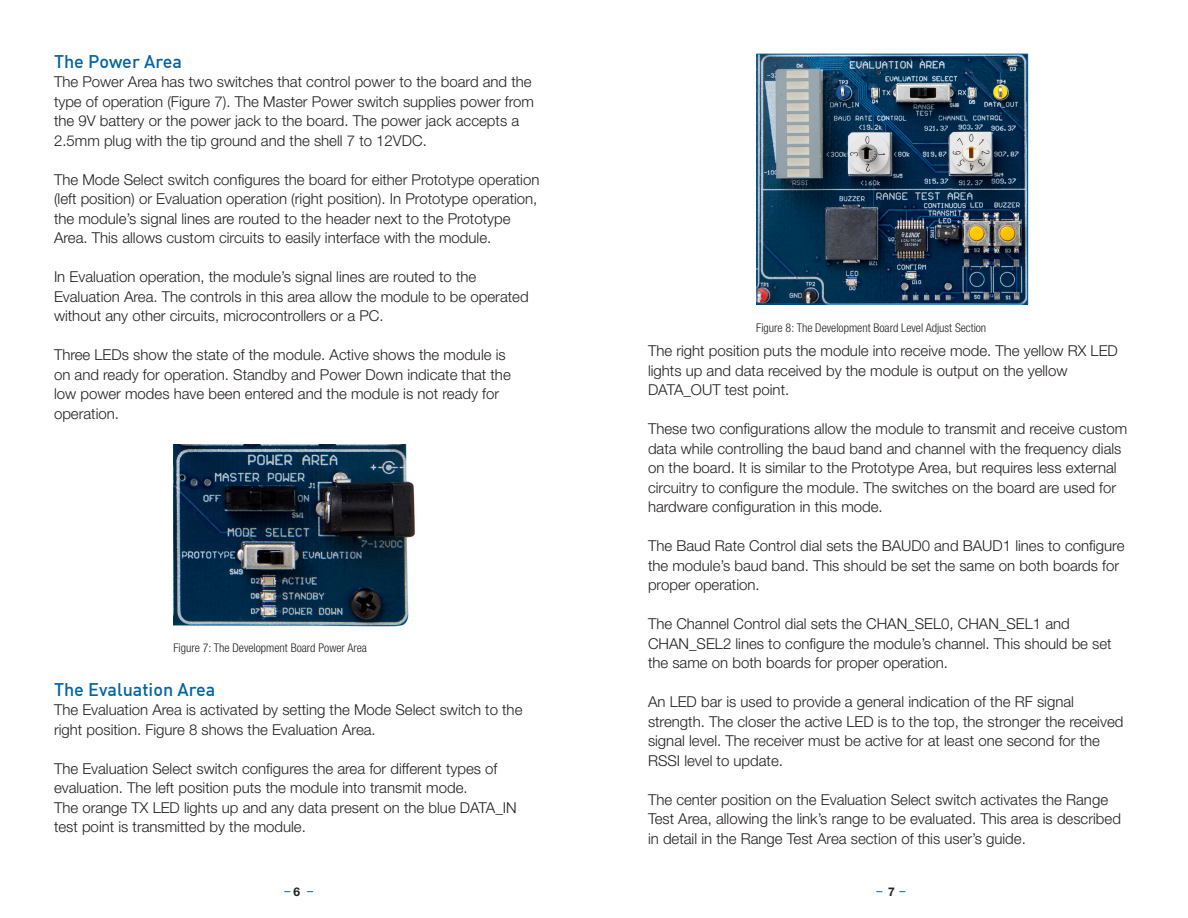
<style>
.page{position:relative;width:1188px;height:918px;background:#fff}
.page>*{position:absolute;margin:0;border:0;box-sizing:border-box;transform-origin:0 0}
.t1{font:500 18px "DIN Offc";color:#0065a4}
.t2{font:300 15px/19.5px "Helvetica Neue";color:#231f20}
.t3{font:300 condensed 12px "Helvetica Neue";color:#231f20}
.t4{font:12px "Helvetica Neue";color:#0065a4}
.t5{font:700 12px "Helvetica Neue";color:#231f20}
.s1{font-weight:700;color:#231f20}
</style>
<div class="page">
<img style="left:174px;top:445px;width:241px;height:182px">
<img style="left:759px;top:56px;width:267px;height:246px">
<div style="left:757px;top:54px;width:271px;height:250px;border:1px solid #0065a4"></div>
<p class="t1" style="left:54px;top:55px;width:130px">The Power Area</p>
<p class="t2" style="left:54px;top:74px;width:482px">The Power Area has two switches that control power to the board and the type of operation (Figure 7). The Master Power switch supplies power from the 9V battery or the power jack to the board. The power jack accepts a 2.5mm plug with the tip ground and the shell 7 to 12VDC.</p>
<p class="t2" style="left:54px;top:171px;width:487px">The Mode Select switch configures the board for either Prototype operation (left position) or Evaluation operation (right position). In Prototype operation, the module’s signal lines are routed to the header next to the Prototype Area. This allows custom circuits to easily interface with the module.</p>
<p class="t2" style="left:54px;top:269px;width:476px">In Evaluation operation, the module’s signal lines are routed to the<br>Evaluation Area. The controls in this area allow the module to be operated without any other circuits, microcontrollers or a PC.</p>
<p class="t2" style="left:54px;top:347px;width:458px">Three LEDs show the state of the module. Active shows the module is on and ready for operation. Standby and Power Down indicate that the low power modes have been entered and the module is not ready for operation.</p>
<p class="t3" style="left:174px;top:643px;width:195px">Figure 7: The Development Board Power Area</p>
<p class="t1" style="left:54px;top:683px;width:163px">The Evaluation Area</p>
<p class="t2" style="left:54px;top:702px;width:470px">The Evaluation Area is activated by setting the Mode Select switch to the right position. Figure 8 shows the Evaluation Area.</p>
<p class="t2" style="left:54px;top:760px;width:464px">The Evaluation Select switch configures the area for different types of evaluation. The left position puts the module into transmit mode.<br>The orange TX LED lights up and any data present on the blue DATA_IN test point is transmitted by the module.</p>
<p class="t3" style="left:756px;top:323px;width:232px">Figure 8: The Development Board Level Adjust Section</p>
<p class="t2" style="left:648px;top:343px;width:471px">The right position puts the module into receive mode. The yellow RX LED lights up and data received by the module is output on the yellow<br>DATA_OUT test point.</p>
<p class="t2" style="left:648px;top:421px;width:481px">These two configurations allow the module to transmit and receive custom data while controlling the baud band and channel with the frequency dials on the board. It is similar to the Prototype Area, but requires less external circuitry to configure the module. The switches on the board are used for hardware configuration in this mode.</p>
<p class="t2" style="left:648px;top:538px;width:478px">The Baud Rate Control dial sets the BAUD0 and BAUD1 lines to configure the module’s baud band. This should be set the same on both boards for proper operation.</p>
<p class="t2" style="left:648px;top:616px;width:465px">The Channel Control dial sets the CHAN_SEL0, CHAN_SEL1 and<br>CHAN_SEL2 lines to configure the module’s channel. This should be set the same on both boards for proper operation.</p>
<p class="t2" style="left:648px;top:694px;width:477px">An LED bar is used to provide a general indication of the RF signal strength. The closer the active LED is to the top, the stronger the received signal level. The receiver must be active for at least one second for the RSSI level to update.</p>
<p class="t2" style="left:648px;top:791px;width:474px">The center position on the Evaluation Select switch activates the Range<br>Test Area, allowing the link’s range to be evaluated. This area is described in detail in the Range Test Area section of this user’s guide.</p>
<p class="t4" style="left:284px;top:887px;width:30px">– <span class="s1">6</span> –</p>
<p class="t4" style="left:877px;top:887px;width:30px">– –</p>
<p class="t5" style="left:888px;top:887px;width:8px">7</p>
</div>
